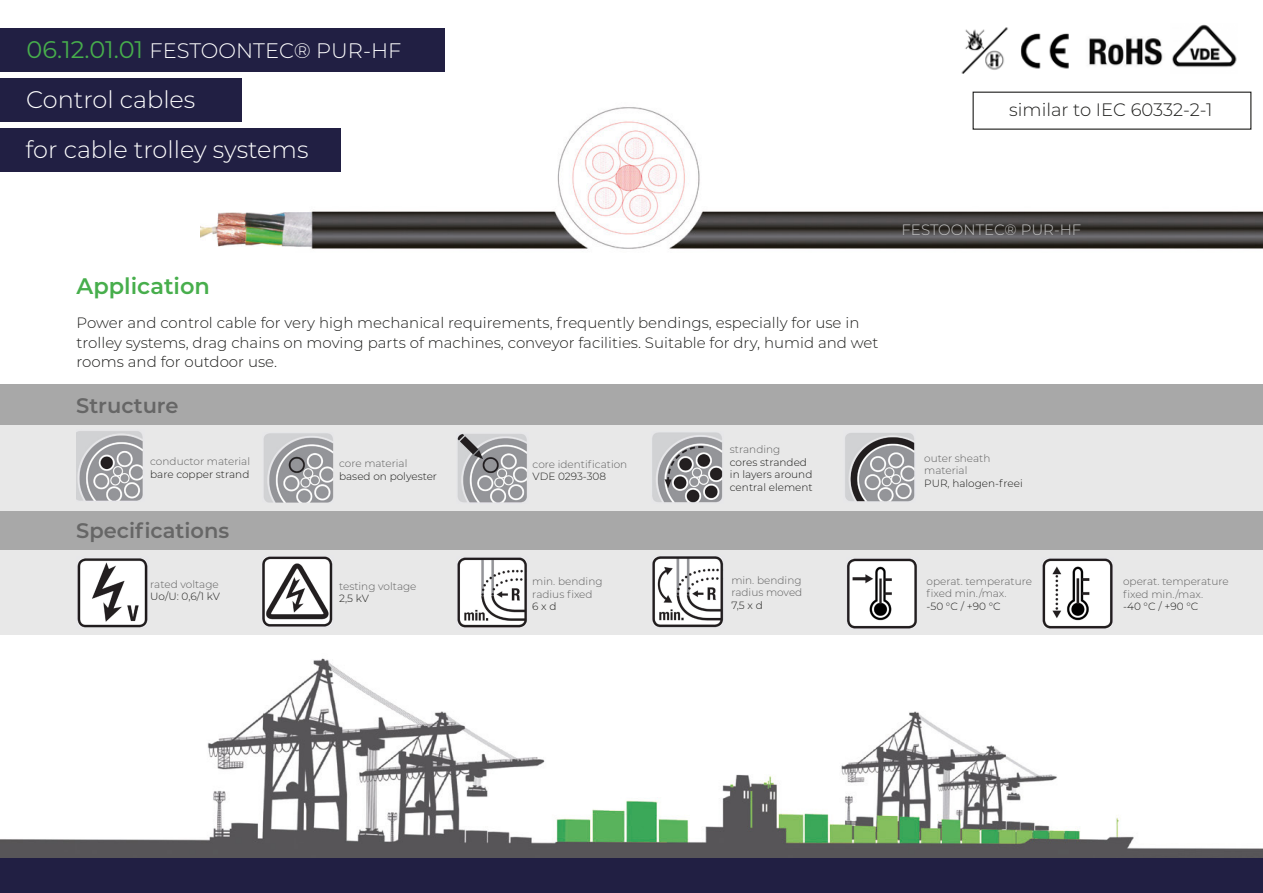
<style>
.page{position:relative;width:1263px;height:893px;background:#fff}
.page>*{position:absolute;margin:0;border:0;box-sizing:border-box;transform-origin:0 0}
.t1{font:300 24px "Montserrat";color:#fff}
.t2{font:600 22.5px "Montserrat";color:#47ae4c}
.t3{font:300 21px "Montserrat";color:#fff}
.t4{font:600 21px "Montserrat";color:#666}
.t5{font:300 18px "Montserrat";color:#1d1d1b}
.t6{font:300 15px/19.5px "Montserrat";color:#1d1d1b}
.t7{font:300 15px "Montserrat";color:#c2c2c2}
.t8{font:300 10.5px/12.6px "Montserrat";color:#616161}
.t9{font:300 10.5px/12.6px "Montserrat";color:#1d1d1b}
.s1{font-weight:400;font-size:24px;color:#47ae4c}
</style>
<div class="page">
<img style="left:201px;top:103px;width:1062px;height:146px">
<img style="left:0;top:658px;width:1263px;height:201px">
<div style="left:0;top:859px;width:1263px;height:34px;background:#211f43"></div>
<img style="left:961px;top:24px;width:276px;height:50px">
<div style="left:0;top:28px;width:444px;height:44px;background:#211f43"></div>
<div style="left:0;top:550px;width:1263px;height:85px;background:#e8e8e8"></div>
<div style="left:0;top:510px;width:1263px;height:40px;background:#a8a8a8"></div>
<div style="left:0;top:385px;width:1263px;height:40px;background:#a8a8a8"></div>
<div style="left:0;top:425px;width:1263px;height:85px;background:#e8e8e8"></div>
<img style="left:76px;top:431px;width:67px;height:70px">
<img style="left:264px;top:433px;width:70px;height:69px">
<img style="left:457px;top:434px;width:70px;height:69px">
<img style="left:652px;top:432px;width:71px;height:71px">
<img style="left:77px;top:558px;width:71px;height:70px">
<img style="left:262px;top:556px;width:71px;height:71px">
<img style="left:457px;top:557px;width:70px;height:71px">
<img style="left:652px;top:556px;width:72px;height:72px">
<img style="left:847px;top:558px;width:70px;height:71px">
<img style="left:1042px;top:558px;width:71px;height:71px">
<img style="left:845px;top:433px;width:70px;height:69px">
<div style="left:972px;top:92px;width:279px;height:38px;border:1px solid #1d1d1b"></div>
<div style="left:0;top:78px;width:241px;height:43px;background:#211f43"></div>
<div style="left:0;top:129px;width:341px;height:43px;background:#211f43"></div>
<h3 class="t3" style="left:27px;top:36px;width:376px"><span class="s1">06.12.01.01</span> FESTOONTEC® PUR-HF</h3>
<h1 class="t1" style="left:26px;top:83px;width:171px">Control cables</h1>
<h1 class="t1" style="left:26px;top:133px;width:285px">for cable trolley systems</h1>
<h2 class="t2" style="left:77px;top:270px;width:135px">Application</h2>
<p class="t6" style="left:77px;top:313px;width:803px">Power and control cable for very high mechanical requirements, frequently bendings, especially for use in trolley systems, drag chains on moving parts of machines, conveyor facilities. Suitable for dry, humid and wet rooms and for outdoor use.</p>
<h3 class="t4" style="left:76px;top:390px;width:104px">Structure</h3>
<h3 class="t5" style="left:1009px;top:98px;width:205px">similar to IEC 60332-2-1</h3>
<h3 class="t7" style="left:901px;top:219px;width:181px">FESTOONTEC® PUR-HF</h3>
<p class="t8" style="left:150px;top:455px;width:101px">conductor material</p>
<p class="t9" style="left:150px;top:467px;width:101px">bare copper strand</p>
<h3 class="t4" style="left:76px;top:515px;width:155px">Specifications</h3>
<p class="t8" style="left:150px;top:577px;width:70px">rated voltage</p>
<p class="t9" style="left:150px;top:590px;width:71px">Uo/U: 0,6/1 kV</p>
<p class="t8" style="left:339px;top:457px;width:70px">core material</p>
<p class="t9" style="left:339px;top:469px;width:99px">based on polyester</p>
<p class="t8" style="left:339px;top:579px;width:79px">testing voltage</p>
<p class="t9" style="left:339px;top:592px;width:31px">2,5 kV</p>
<p class="t8" style="left:533px;top:457px;width:96px">core identification</p>
<p class="t9" style="left:533px;top:470px;width:75px">VDE 0293-308</p>
<p class="t8" style="left:532px;top:575px;width:72px">min. bending radius fixed</p>
<p class="t9" style="left:532px;top:600px;width:26px">6 x d</p>
<p class="t8" style="left:730px;top:443px;width:52px">stranding</p>
<p class="t9" style="left:730px;top:455px;width:84px">cores stranded in layers around central element</p>
<p class="t8" style="left:924px;top:451px;width:68px">outer sheath material</p>
<p class="t9" style="left:924px;top:476px;width:100px">PUR, halogen-freei</p>
<p class="t8" style="left:731px;top:573px;width:73px">min. bending radius moved</p>
<p class="t9" style="left:731px;top:599px;width:33px">7,5 x d</p>
<p class="t8" style="left:926px;top:574px;width:107px">operat. temperature fixed min./max.</p>
<p class="t9" style="left:926px;top:599px;width:76px">-50 °C / +90 °C</p>
<p class="t8" style="left:1123px;top:575px;width:107px">operat. temperature fixed min./max.</p>
<p class="t9" style="left:1123px;top:600px;width:77px">-40 °C / +90 °C</p>
</div>
